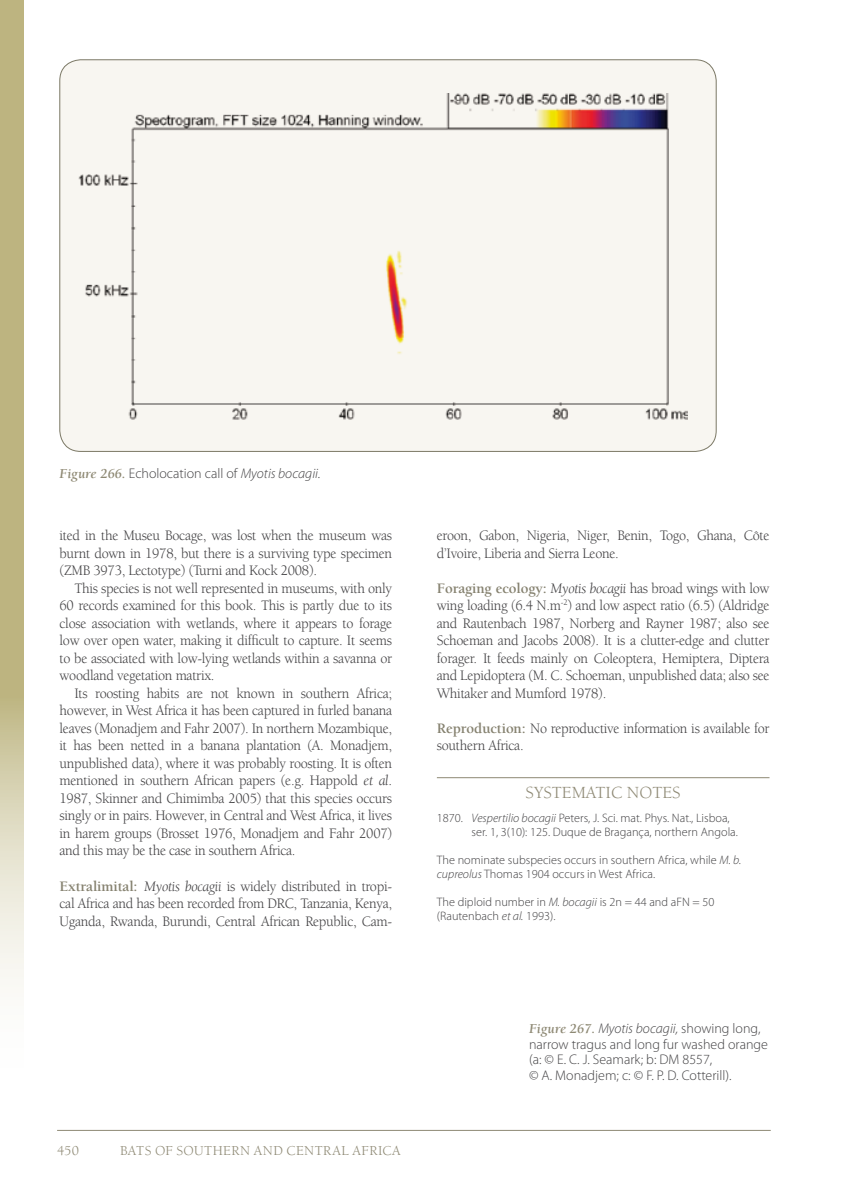
<style>
.page{position:relative;width:844px;height:1191px;background:#fff}
.page>*{position:absolute;margin:0;border:0;box-sizing:border-box;transform-origin:0 0}
.t1{font:17.5px "Berkeley";color:#8e8974}
.t2{font:14.88px/17.5px "Berkeley";letter-spacing:-.02em;color:#414042;text-align:justify;scale:.95 1}
.t3{font:300 14px/15.8px "Myriad Pro";color:#414042}
.t4{font:14px "Berkeley";letter-spacing:.025em;color:#8e8974}
.t5{font:300 12.25px/14px "Myriad Pro";color:#414042}
.s1{font-family:"Berkeley";font-weight:700;font-style:italic;color:#8e8974}
.s2{font-style:italic}
.s3{font-weight:700;color:#868270}
</style>
<div class="page">
<hr style="left:57px;top:1130px;width:713px;height:1px;background:#8e8974">
<svg style="left:0;top:0;width:24px;height:987px;background:#c7c094"></svg>
<div style="left:60px;top:60px;width:656px;height:391px;background:#f8f6f1;border-radius:21px"></div>
<img style="left:78px;top:93px;width:609px;height:326px">
<hr style="left:437px;top:777px;width:332px;height:1px;background:#8e8974">
<p class="t3" style="left:60px;top:466px;width:262px"><span class="s1">Figure 266.</span> Echolocation call of <span class="s2">Myotis bocagii.</span></p>
<p class="t2" style="left:60px;top:527px;width:351px">ited in the Museu Bocage, was lost when the museum was burnt down in 1978, but there is a surviving type specimen (ZMB 3973, Lectotype) (Turni and Kock 2008).</p>
<p class="t2" style="left:60px;top:580px;width:351px;text-indent:15px">This species is not well represented in museums, with only 60 records examined for this book. This is partly due to its close association with wetlands, where it appears to forage low over open water, making it difficult to capture. It seems to be associated with low-lying wetlands within a savanna or woodland vegetation matrix.</p>
<p class="t2" style="left:60px;top:685px;width:351px;text-indent:15px">Its roosting habits are not known in southern Africa; however, in West Africa it has been captured in furled banana leaves (Monadjem and Fahr 2007). In northern Mozambique, it has been netted in a banana plantation (A. Monadjem, unpublished data), where it was probably roosting. It is often mentioned in southern African papers (e.g. Happold <span class="s2">et al</span>.<br>1987, Skinner and Chimimba 2005) that this species occurs singly or in pairs. However, in Central and West Africa, it lives in harem groups (Brosset 1976, Monadjem and Fahr 2007) and this may be the case in southern Africa.</p>
<p class="t2" style="left:60px;top:877px;width:351px"><span class="s3">Extralimital:</span> <span class="s2">Myotis bocagii</span> is widely distributed in tropi&shy;cal Africa and has been recorded from DRC, Tanzania, Kenya, Uganda, Rwanda, Burundi, Central African Republic, Cam-</p>
<p class="t2" style="left:437px;top:527px;width:351px">eroon, Gabon, Nigeria, Niger, Benin, Togo, Ghana, Côte d’Ivoire, Liberia and Sierra Leone.</p>
<p class="t2" style="left:437px;top:580px;width:351px"><span class="s3">Foraging ecology:</span> <span class="s2">Myotis bocagii</span> has broad wings with low wing loading (6.4 N.m<sup>-2</sup>) and low aspect ratio (6.5) (Aldridge and Rautenbach 1987, Norberg and Rayner 1987; also see Schoeman and Jacobs 2008). It is a clutter-edge and clutter forager. It feeds mainly on Coleoptera, Hemiptera, Diptera and Lepidoptera (M. C. Schoeman, unpublished data; also see Whitaker and Mumford 1978).</p>
<p class="t2" style="left:437px;top:720px;width:351px"><span class="s3">Reproduction:</span> No reproductive information is available for southern Africa.</p>
<p class="t1" style="left:525px;top:783px;width:20px">Systematic</p>
<p class="t1" style="left:626px;top:783px;width:12px">notes</p>
<p class="t5" style="left:471px;top:811px;width:268px;text-indent:-35px">1870. <span class="s2">Vespertilio bocagii</span> Peters, J. Sci. mat. Phys. Nat., Lisboa, ser. 1, 3(10): 125. Duque de Bragança, northern Angola.</p>
<p class="t5" style="left:437px;top:853px;width:306px">The nominate subspecies occurs in southern Africa, while <span class="s2">M. b. cupreolus</span> Thomas 1904 occurs in West Africa.</p>
<p class="t5" style="left:437px;top:895px;width:279px">The diploid number in <span class="s2">M. bocagii</span> is 2n = 44 and aFN = 50 (Rautenbach <span class="s2">et al.</span> 1993).</p>
<p class="t4" style="left:57px;top:1143px;width:23px">450</p>
<p class="t4" style="left:120px;top:1143px;width:282px">BATS OF SOUTHERN AND CENTRAL AFRICA</p>
<p class="t3" style="left:529px;top:1020px;width:240px"><span class="s1">Figure 267.</span> <span class="s2">Myotis bocagii,</span> showing long, narrow tragus and long fur washed orange (a: © E. C. J. Seamark; b: DM 8557,<br>© A. Monadjem; c: © F. P. D. Cotterill).</p>
</div>
